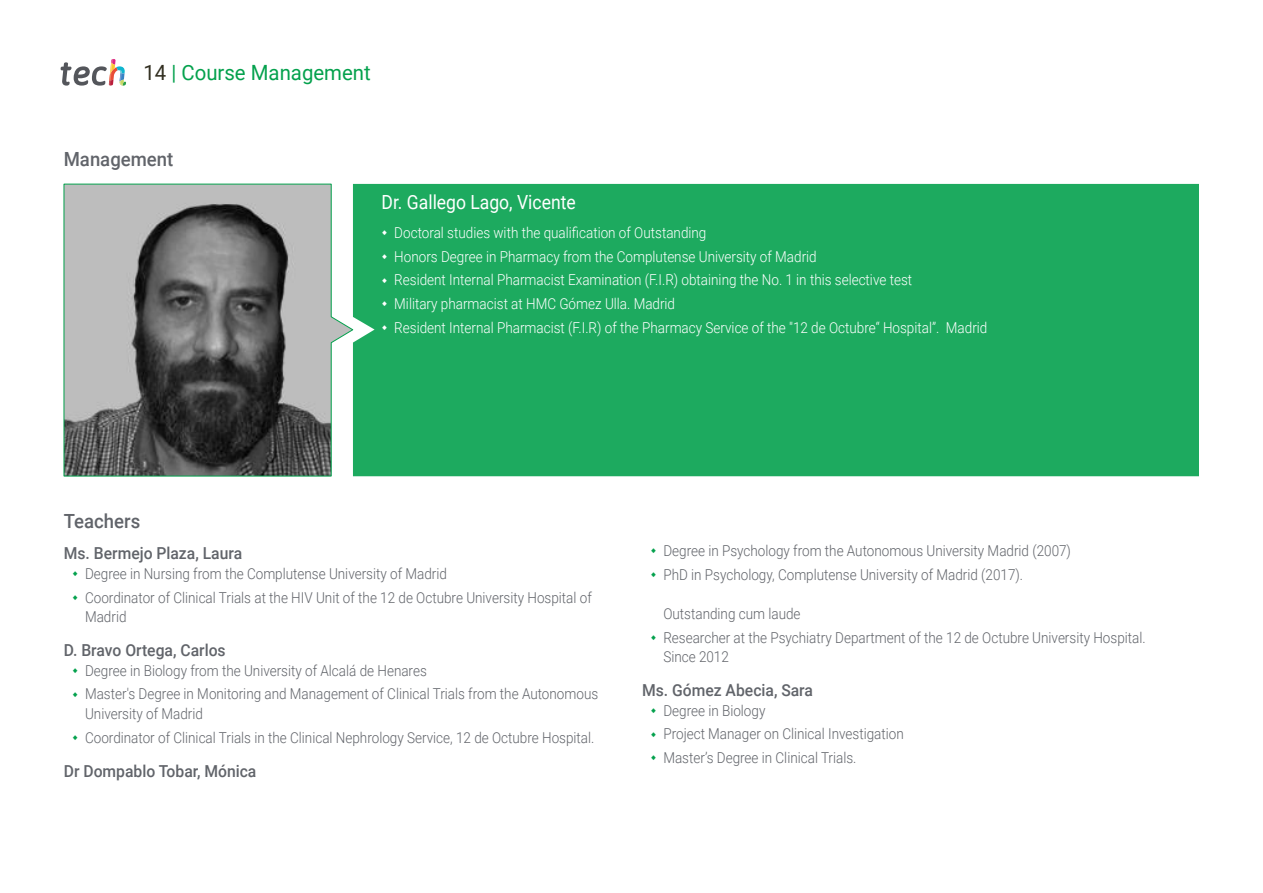
<style>
.page{position:relative;width:1263px;height:893px;background:#fff}
.page>*{position:absolute;margin:0;border:0;box-sizing:border-box;transform-origin:0 0}
.t1{font:21px "Roboto";color:#04a14d}
.t2{font:19.5px "Roboto";color:#fff;scale:.9 1}
.t3{font:500 19.5px "Roboto";color:#61646a;scale:.95 1}
.t4{font:500 16.5px "Roboto";color:#61646a;scale:.95 1}
.t5{font:300 15px/23.7px "Roboto";color:#61646a;scale:.9 1}
.t6{font:300 15px/23.7px "Roboto";color:#fff;scale:.9 1}
.s1{color:#312e20}
</style>
<div class="page">
<div style="left:353px;top:184px;width:846px;height:292px;background:#1daa5f"></div>
<svg style="left:64px;top:184px;width:289px;height:292px"></svg>
<svg style="left:61px;top:59px;width:65px;height:27px"></svg>
<svg style="left:382px;top:230px;width:5px;height:5px"></svg>
<svg style="left:382px;top:254px;width:5px;height:5px"></svg>
<svg style="left:382px;top:278px;width:5px;height:5px"></svg>
<svg style="left:382px;top:302px;width:5px;height:5px"></svg>
<svg style="left:382px;top:325px;width:5px;height:5px"></svg>
<h1 class="t1" style="left:144px;top:57px;width:229px"><span class="s1">14</span> | Course Management</h1>
<h2 class="t3" style="left:64px;top:145px;width:117px">Management</h2>
<h2 class="t2" style="left:382px;top:189px;width:217px">Dr. Gallego Lago, Vicente</h2>
<p class="t6" style="left:394px;top:220px;width:660px">Doctoral studies with the qualification of Outstanding<br>Honors Degree in Pharmacy from the Complutense University of Madrid<br>Resident Internal Pharmacist Examination (F.I.R) obtaining the No. 1 in this selective test<br>Military pharmacist at HMC Gómez Ulla. Madrid<br>Resident Internal Pharmacist (F.I.R) of the Pharmacy Service of the "12 de Octubre“ Hospital”. Madrid</p>
<h2 class="t3" style="left:64px;top:507px;width:82px">Teachers</h2>
<p class="t4" style="left:64px;top:542px;width:189px">Ms. Bermejo Plaza, Laura</p>
<p class="t5" style="left:85px;top:561px;width:565px">Degree in Nursing from the Complutense University of Madrid<br>Coordinator of Clinical Trials at the HIV Unit of the 12 de Octubre University Hospital of</p>
<p class="t5" style="left:85px;top:604px;width:48px">Madrid</p>
<p class="t4" style="left:64px;top:639px;width:172px">D. Bravo Ortega, Carlos</p>
<p class="t5" style="left:85px;top:658px;width:572px">Degree in Biology from the University of Alcalá de Henares<br>Master's Degree in Monitoring and Management of Clinical Trials from the Autonomous</p>
<p class="t5" style="left:85px;top:701px;width:567px">University of Madrid<br>Coordinator of Clinical Trials in the Clinical Nephrology Service, 12 de Octubre Hospital.</p>
<p class="t4" style="left:64px;top:759px;width:204px">Dr Dompablo Tobar, Mónica</p>
<p class="t5" style="left:663px;top:538px;width:454px">Degree in Psychology from the Autonomous University Madrid (2007)<br>PhD in Psychology, Complutense University of Madrid (2017).</p>
<p class="t5" style="left:663px;top:601px;width:537px">Outstanding cum laude<br>Researcher at the Psychiatry Department of the 12 de Octubre University Hospital.</p>
<p class="t5" style="left:663px;top:644px;width:74px">Since 2012</p>
<p class="t4" style="left:642px;top:679px;width:181px">Ms. Gómez Abecia, Sara</p>
<p class="t5" style="left:663px;top:698px;width:269px">Degree in Biology<br>Project Manager on Clinical Investigation<br>Master’s Degree in Clinical Trials.</p>
</div>
